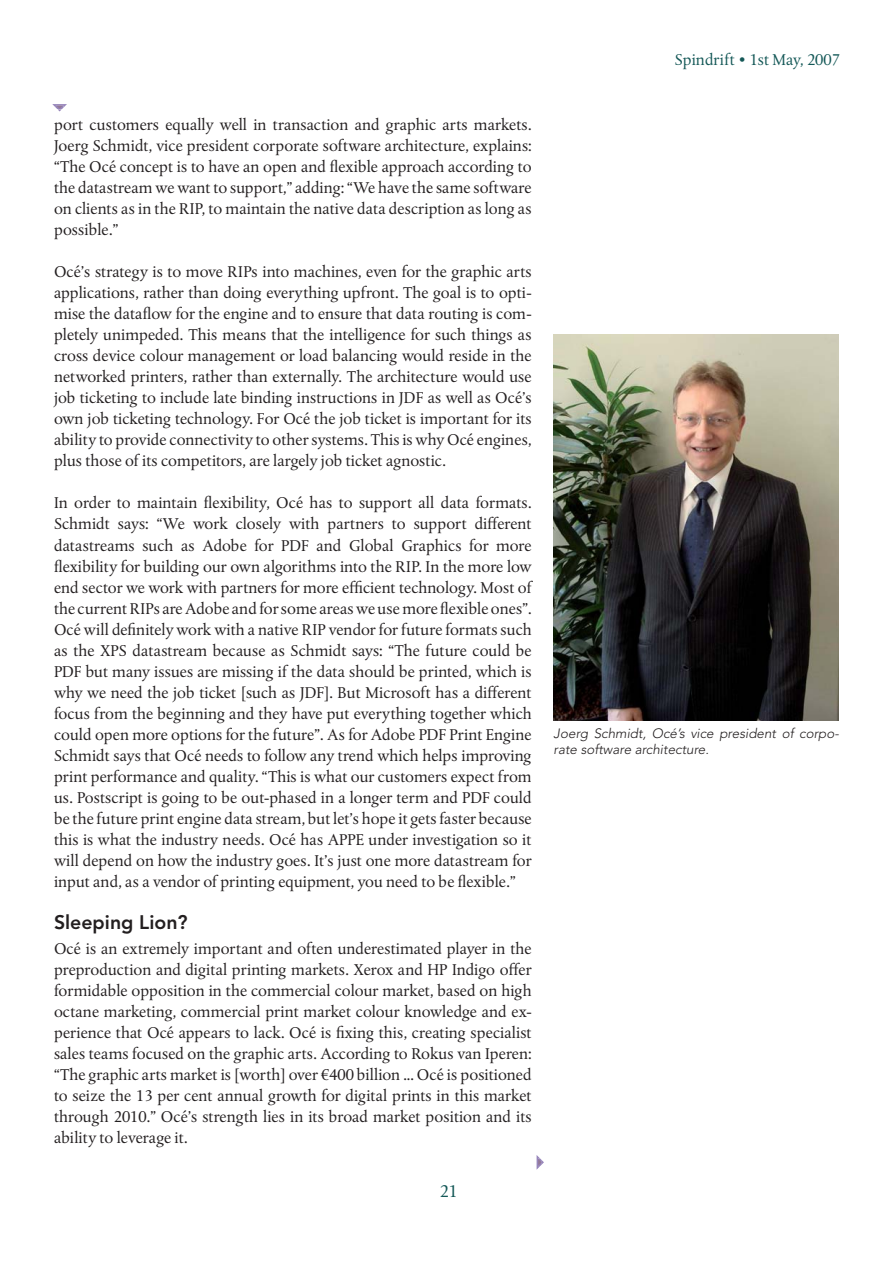
<style>
.page{position:relative;width:893px;height:1263px;background:#fff}
.page>*{position:absolute;margin:0;border:0;box-sizing:border-box;transform-origin:0 0}
.t1{font:800 19.5px "Avenir LT Std";color:#231f20}
.t2{font:18px "Albertina MT Std";color:#145857}
.t3{font:16.5px/21px "Albertina MT Std";color:#231f20;text-align:justify}
.t4{font:16.5px "Albertina MT Std";color:#145857}
.t5{font:italic 300 13.5px/16.2px "Avenir LT Std";color:#231f20}
</style>
<div class="page">
<img style="left:554px;top:334px;width:285px;height:387px">
<svg style="left:52px;top:104px;width:15px;height:7px"></svg>
<svg style="left:537px;top:1155px;width:7px;height:14px"></svg>
<p class="t3" style="left:54px;top:115px;width:479px">port customers equally well in transaction and graphic arts markets.<br>Joerg Schmidt, vice president corporate software architecture, explains: “The Océ concept is to have an open and flexible approach according to the datastream we want to support,” adding: “We have the same software on clients as in the RIP, to maintain the native data description as long as possible.”</p>
<p class="t3" style="left:54px;top:262px;width:479px">Océ’s strategy is to move RIPs into machines, even for the graphic arts applications, rather than doing everything upfront. The goal is to opti&shy;mise the dataflow for the engine and to ensure that data routing is com&shy;pletely unimpeded. This means that the intelligence for such things as cross device colour management or load balancing would reside in the networked printers, rather than externally. The architecture would use job ticketing to include late binding instructions in JDF as well as Océ’s own job ticketing technology. For Océ the job ticket is important for its ability to provide connectivity to other systems. This is why Océ engines, plus those of its competitors, are largely job ticket agnostic.</p>
<p class="t3" style="left:54px;top:493px;width:479px">In order to maintain flexibility, Océ has to support all data formats.<br>Schmidt says: “We work closely with partners to support different datastreams such as Adobe for PDF and Global Graphics for more flexibility for building our own algorithms into the RIP. In the more low end sector we work with partners for more efficient technology. Most of the current RIPs are Adobe and for some areas we use more flexible ones”.<br>Océ will definitely work with a native RIP vendor for future formats such as the XPS datastream because as Schmidt says: “The future could be PDF but many issues are missing if the data should be printed, which is why we need the job ticket [such as JDF]. But Microsoft has a different focus from the beginning and they have put everything together which could open more options for the future”. As for Adobe PDF Print Engine Schmidt says that Océ needs to follow any trend which helps improving print performance and quality. “This is what our customers expect from us. Postscript is going to be out-phased in a longer term and PDF could be the future print engine data stream, but let’s hope it gets faster because this is what the industry needs. Océ has APPE under investigation so it will depend on how the industry goes. It’s just one more datastream for input and, as a vendor of printing equipment, you need to be flexible.”</p>
<p class="t1" style="left:54px;top:912px;width:135px">Sleeping Lion?</p>
<p class="t3" style="left:54px;top:939px;width:479px">Océ is an extremely important and often underestimated player in the preproduction and digital printing markets. Xerox and HP Indigo offer formidable opposition in the commercial colour market, based on high octane marketing, commercial print market colour knowledge and ex&shy;perience that Océ appears to lack. Océ is fixing this, creating specialist sales teams focused on the graphic arts. According to Rokus van Iperen: “The graphic arts market is [worth] over €400 billion ... Océ is positioned to seize the 13 per cent annual growth for digital prints in this market through 2010.” Océ’s strength lies in its broad market position and its ability to leverage it.</p>
<p class="t2" style="left:440px;top:1183px;width:19px">21</p>
<p class="t4" style="left:675px;top:52px;width:167px">Spindrift • 1st May, 2007</p>
<p class="t5" style="left:554px;top:726px;width:287px">Joerg Schmidt, Océ’s vice president of corpo&shy;rate software architecture.</p>
</div>
